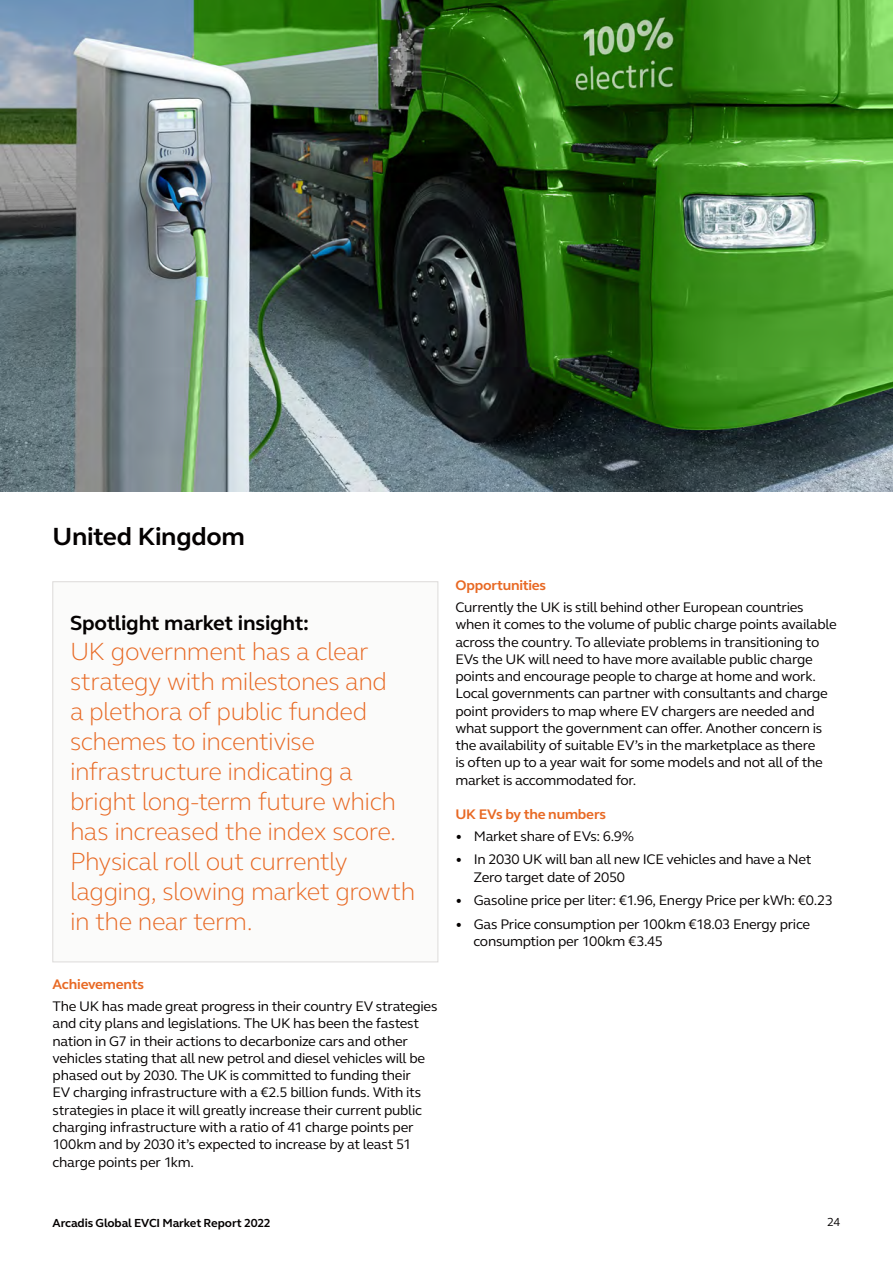
<style>
.page{position:relative;width:893px;height:1263px;background:#fff}
.page>*{position:absolute;margin:0;border:0;box-sizing:border-box;transform-origin:0 0}
.Intro___14_16{font:300 25.5px/30px "FS Elliot Pro";letter-spacing:-.02em;color:#e86924}
.Large_Subheading___1{font:700 25.5px "FS Elliot Pro";letter-spacing:-.01em;color:#040101}
.Intro___14_16-2{font:700 21px "FS Elliot Pro";letter-spacing:-.01em;color:#040101}
.Bullets_L1_9_5_11_5{font:14.25px/17.2px "FS Elliot Pro";letter-spacing:-.02em;color:#040101}
.Body_Head___9_5_11_5{font:700 14.25px "FS Elliot Pro";letter-spacing:-.015em;color:#e86924}
.t1{font:700 12px "FS Elliot Pro";letter-spacing:-.01em;color:#040101}
.t2{font:12px "FS Elliot Pro";color:#040101}
</style>
<div class="page">
<img style="left:0;top:0;width:893px;height:491px">
<div style="left:53px;top:582px;width:385px;height:380px;background:#fbfbfa"></div>
<div style="left:53px;top:581px;width:385px;height:381px;border:1px solid #dddbda"></div>
<p class="Large_Subheading___1" style="left:53px;top:520px;width:194px">United Kingdom</p>
<p class="Intro___14_16-2" style="left:70px;top:608px;width:240px">Spotlight market insight:</p>
<p class="Intro___14_16" style="left:70px;top:635px;width:347px">UK government has a clear strategy with milestones and<br>a plethora of public funded schemes to incentivise infrastructure indicating a bright long-term future which has increased the index score.<br>Physical roll out currently lagging, slowing market growth in the near term.</p>
<p class="Body_Head___9_5_11_5" style="left:53px;top:975px;width:93px">Achievements</p>
<p class="Bullets_L1_9_5_11_5" style="left:53px;top:997px;width:386px">The UK has made great progress in their country EV strategies and city plans and legislations. The UK has been the fastest nation in G7 in their actions to decarbonize cars and other vehicles stating that all new petrol and diesel vehicles will be phased out by 2030. The UK is committed to funding their<br>EV charging infrastructure with a €2.5 billion funds. With its strategies in place it will greatly increase their current public charging infrastructure with a ratio of 41 charge points per 100km and by 2030 it’s expected to increase by at least 51 charge points per 1km.</p>
<p class="Body_Head___9_5_11_5" style="left:455px;top:576px;width:92px">Opportunities</p>
<p class="Bullets_L1_9_5_11_5" style="left:455px;top:598px;width:383px">Currently the UK is still behind other European countries when it comes to the volume of public charge points available across the country. To alleviate problems in transitioning to EVs the UK will need to have more available public charge points and encourage people to charge at home and work.<br>Local governments can partner with consultants and charge point providers to map where EV chargers are needed and what support the government can offer. Another concern is the availability of suitable EV’s in the marketplace as there<br>is often up to a year wait for some models and not all of the market is accommodated for.</p>
<p class="Body_Head___9_5_11_5" style="left:455px;top:805px;width:152px">UK EVs by the numbers</p>
<p class="Bullets_L1_9_5_11_5" style="left:455px;top:827px;width:180px">• Market share of EVs: 6.9%</p>
<p class="Bullets_L1_9_5_11_5" style="left:473px;top:851px;width:340px;text-indent:-18px">• In 2030 UK will ban all new ICE vehicles and have a Net<br>Zero target date of 2050</p>
<p class="Bullets_L1_9_5_11_5" style="left:455px;top:891px;width:379px">• Gasoline price per liter: €1.96, Energy Price per kWh: €0.23</p>
<p class="Bullets_L1_9_5_11_5" style="left:473px;top:915px;width:338px;text-indent:-18px">• Gas Price consumption per 100km €18.03 Energy price consumption per 100km €3.45</p>
<p class="t1" style="left:53px;top:1215px;width:220px">Arcadis Global EVCI Market Report 2022</p>
<p class="t2" style="left:827px;top:1214px;width:15px">24</p>
</div>
